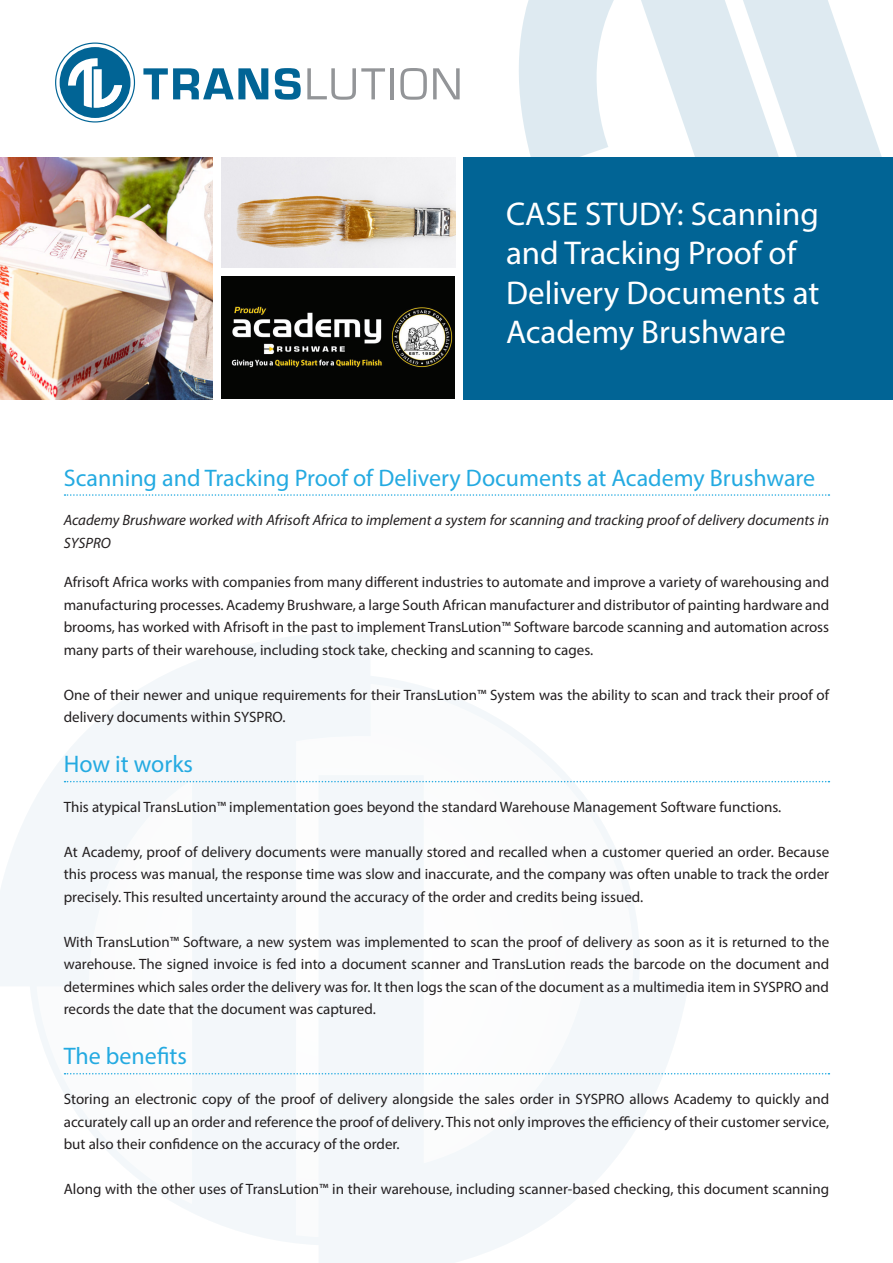
<style>
.page{position:relative;width:893px;height:1263px;background:#fff}
.page>*{position:absolute;margin:0;border:0;box-sizing:border-box;transform-origin:0 0}
.Headline{font:33px/39.6px "Myriad Pro";color:#fff}
.Heading_01{font:24px "Myriad Pro";color:#24aae1}
.t1{font:15px/22.5px "Myriad Pro";color:#231f20;text-align:justify}
.t2{font:italic 15px/22.5px "Myriad Pro";color:#231f20}
</style>
<div class="page">
<svg style="left:35px;top:682px;width:532px;height:555px"></svg>
<svg style="left:0;top:632px;width:371px;height:354px;fill:#f3f7fa"></svg>
<div style="left:191px;top:732px;width:107px;height:507px;background:#f3f7fa"></div>
<svg style="left:318px;top:775px;width:372px;height:488px"></svg>
<svg style="left:65px;top:494px;width:764px;height:2px"></svg>
<svg style="left:65px;top:781px;width:764px;height:1px"></svg>
<svg style="left:65px;top:1073px;width:764px;height:1px"></svg>
<svg style="left:519px;top:0;width:363px;height:157px"></svg>
<div style="left:463px;top:157px;width:430px;height:243px;background:#016495"></div>
<img style="left:0;top:157px;width:213px;height:243px">
<img style="left:221px;top:157px;width:234px;height:111px">
<svg style="left:143px;top:68px;width:125px;height:31px"></svg>
<svg style="left:275px;top:68px;width:26px;height:32px"></svg>
<svg style="left:307px;top:68px;width:78px;height:32px"></svg>
<hr style="left:390px;top:68px;width:4px;height:31px;background:#939598">
<svg style="left:400px;top:68px;width:27px;height:32px"></svg>
<svg style="left:433px;top:68px;width:27px;height:31px"></svg>
<div style="left:60px;top:47px;width:70px;height:71px;background:#016495;border-radius:50%"></div>
<div style="left:55px;top:43px;width:80px;height:80px;border:1px solid #016495;border-radius:50%"></div>
<svg style="left:68px;top:57px;width:54px;height:51px"></svg>
<div style="left:221px;top:276px;width:234px;height:123px;background:#040503"></div>
<img style="left:231px;top:306px;width:222px;height:62px">
<p class="Headline" style="left:506px;top:193px;width:315px">CASE STUDY: Scanning and Tracking Proof of<br>Delivery Documents at<br>Academy Brushware</p>
<p class="Heading_01" style="left:64px;top:463px;width:753px">Scanning and Tracking Proof of Delivery Documents at Academy Brushware</p>
<p class="t2" style="left:64px;top:509px;width:767px">Academy Brushware worked with Afrisoft Africa to implement a system for scanning and tracking proof of delivery documents in<br>SYSPRO</p>
<p class="t1" style="left:64px;top:571px;width:767px">Afrisoft Africa works with companies from many different industries to automate and improve a variety of warehousing and manufacturing processes. Academy Brushware, a large South African manufacturer and distributor of painting hardware and brooms, has worked with Afrisoft in the past to implement TransLution™ Software barcode scanning and automation across many parts of their warehouse, including stock take, checking and scanning to cages.</p>
<p class="t1" style="left:64px;top:683px;width:767px">One of their newer and unique requirements for their TransLution™ System was the ability to scan and track their proof of delivery documents within SYSPRO.</p>
<p class="Heading_01" style="left:64px;top:749px;width:131px">How it works</p>
<p class="t1" style="left:64px;top:795px;width:719px">This atypical TransLution™ implementation goes beyond the standard Warehouse Management Software functions.</p>
<p class="t1" style="left:64px;top:840px;width:767px">At Academy, proof of delivery documents were manually stored and recalled when a customer queried an order. Because this process was manual, the response time was slow and inaccurate, and the company was often unable to track the order precisely. This resulted uncertainty around the accuracy of the order and credits being issued.</p>
<p class="t1" style="left:64px;top:930px;width:767px">With TransLution™ Software, a new system was implemented to scan the proof of delivery as soon as it is returned to the warehouse. The signed invoice is fed into a document scanner and TransLution reads the barcode on the document and determines which sales order the delivery was for. It then logs the scan of the document as a multimedia item in SYSPRO and records the date that the document was captured.</p>
<p class="Heading_01" style="left:64px;top:1042px;width:125px">The benefits</p>
<p class="t1" style="left:64px;top:1087px;width:767px">Storing an electronic copy of the proof of delivery alongside the sales order in SYSPRO allows Academy to quickly and accurately call up an order and reference the proof of delivery. This not only improves the efficiency of their customer service, but also their confidence on the accuracy of the order.</p>
<p class="t1" style="left:64px;top:1177px;width:767px">Along with the other uses of TransLution™ in their warehouse, including scanner-based checking, this document scanning</p>
</div>
